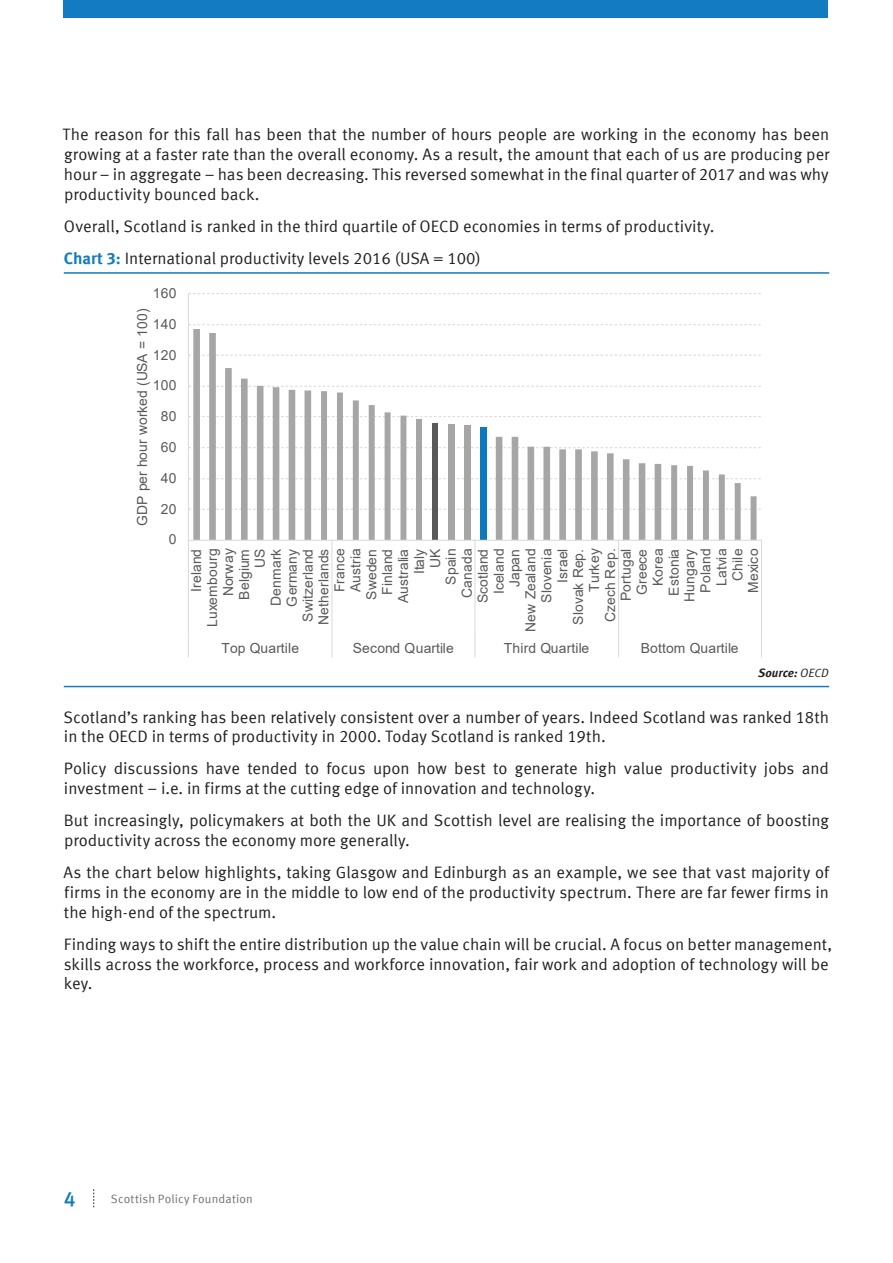
<style>
.page{position:relative;width:893px;height:1263px;background:#fff}
.page>*{position:absolute;margin:0;border:0;box-sizing:border-box;transform-origin:0 0}
.t1{font:500 21px "Meta Offc";color:#127bc1}
.t2{font:16.5px/19.8px "Meta Offc Norm";color:#231f20}
.t3{font:13.95px/15.9px "Arial";letter-spacing:.015em;color:#595959;text-align:right}
.t4{font:13.95px "Arial";letter-spacing:-.01em;color:#595959}
.t5{font:12px "Meta Offc Norm";letter-spacing:.01em;color:#75706f}
.t6{font:italic 700 12px "Meta Offc";letter-spacing:-.005em;color:#231f20}
.s1{font-family:"Meta Offc";font-weight:700;color:#127bc1}
.s2{font-family:"Meta Offc Norm Ita";font-weight:400;font-style:normal}
</style>
<div class="page">
<hr style="left:64px;top:272px;width:765px;height:2px;background:#127bc1">
<hr style="left:64px;top:686px;width:765px;height:1px;background:#127bc1">
<svg style="left:189px;top:324px;width:572px;height:1px"></svg>
<svg style="left:188px;top:293px;width:573px;height:1px"></svg>
<svg style="left:193px;top:329px;width:563px;height:211px"></svg>
<hr style="left:188px;top:294px;width:1px;height:246px;background:#d9d9d9">
<hr style="left:188px;top:540px;width:573px;height:1px;background:#d9d9d9">
<hr style="left:188px;top:540px;width:1px;height:92px;background:#d9d9d9">
<hr style="left:332px;top:540px;width:1px;height:92px;background:#d9d9d9">
<hr style="left:475px;top:540px;width:1px;height:92px;background:#d9d9d9">
<hr style="left:618px;top:540px;width:1px;height:92px;background:#d9d9d9">
<hr style="left:761px;top:540px;width:1px;height:92px;background:#d9d9d9">
<svg style="left:188px;top:632px;width:1px;height:25px"></svg>
<svg style="left:332px;top:632px;width:1px;height:25px"></svg>
<svg style="left:475px;top:632px;width:1px;height:25px"></svg>
<svg style="left:618px;top:632px;width:1px;height:25px"></svg>
<svg style="left:761px;top:632px;width:1px;height:25px"></svg>
<div style="left:64px;top:0;width:764px;height:18px;background:#127bc1"></div>
<svg style="left:93px;top:1189px;width:1px;height:18px"></svg>
<p class="t2" style="left:63px;top:125px;width:768px;text-align:justify">The reason for this fall has been that the number of hours people are working in the economy has been growing at a faster rate than the overall economy. As a result, the amount that each of us are producing per hour – in aggregate – has been decreasing. This reversed somewhat in the final quarter of 2017 and was why productivity bounced back.</p>
<p class="t2" style="left:64px;top:216px;width:652px">Overall, Scotland is ranked in the third quartile of OECD economies in terms of productivity.</p>
<p class="t2" style="left:64px;top:248px;width:419px"><span class="s1">Chart 3:</span> International productivity levels 2016 (USA = 100)</p>
<p class="t3" style="left:153px;top:285px;width:25px">160</p>
<p class="t4" style="left:133px;top:526px;width:219px;rotate:-90deg">GDP per hour worked (USA = 100)</p>
<p class="t3" style="left:153px;top:316px;width:25px">140</p>
<p class="t3" style="left:153px;top:347px;width:25px">120</p>
<p class="t3" style="left:153px;top:377px;width:25px">100</p>
<p class="t3" style="left:161px;top:408px;width:17px">80</p>
<p class="t3" style="left:161px;top:439px;width:17px">60</p>
<p class="t3" style="left:161px;top:470px;width:17px">40</p>
<p class="t3" style="left:161px;top:501px;width:17px">20</p>
<p class="t3" style="left:169px;top:531px;width:9px">0</p>
<p class="t3" style="left:188px;top:632px;width:85px;rotate:-90deg">Ireland<br>Luxembourg<br>Norway<br>Belgium<br>US<br>Denmark<br>Germany<br>Switzerland<br>Netherlands<br>France<br>Austria<br>Sweden<br>Finland<br>Australia<br>Italy<br>UK<br>Spain<br>Canada<br>Scotland<br>Iceland<br>Japan<br>New Zealand<br>Slovenia<br>Israel<br>Slovak Rep.<br>Turkey<br>Czech Rep.<br>Portugal<br>Greece<br>Korea<br>Estonia<br>Hungary<br>Poland<br>Latvia<br>Chile<br>Mexico</p>
<p class="t3" style="left:221px;top:640px;width:79px">Top Quartile</p>
<p class="t3" style="left:353px;top:640px;width:103px">Second Quartile</p>
<p class="t3" style="left:504px;top:640px;width:87px">Third Quartile</p>
<p class="t3" style="left:641px;top:640px;width:99px">Bottom Quartile</p>
<p class="t6" style="left:758px;top:666px;width:72px">Source: <span class="s2">OECD</span></p>
<p class="t2" style="left:64px;top:707px;width:767px">Scotland’s ranking has been relatively consistent over a number of years. Indeed Scotland was ranked 18th in the OECD in terms of productivity in 2000. Today Scotland is ranked 19th.</p>
<p class="t2" style="left:64px;top:759px;width:767px">Policy discussions have tended to focus upon how best to generate high value productivity jobs and investment – i.e. in firms at the cutting edge of innovation and technology.</p>
<p class="t2" style="left:64px;top:811px;width:767px">But increasingly, policymakers at both the UK and Scottish level are realising the importance of boosting productivity across the economy more generally.</p>
<p class="t2" style="left:63px;top:863px;width:767px;text-align:justify">As the chart below highlights, taking Glasgow and Edinburgh as an example, we see that vast majority of firms in the economy are in the middle to low end of the productivity spectrum. There are far fewer firms in the high-end of the spectrum.</p>
<p class="t2" style="left:64px;top:935px;width:770px">Finding ways to shift the entire distribution up the value chain will be crucial. A focus on better management, skills across the workforce, process and workforce innovation, fair work and adoption of technology will be key.</p>
<p class="t1" style="left:64px;top:1186px;width:13px">4</p>
<p class="t5" style="left:111px;top:1192px;width:143px">Scottish Policy Foundation</p>
</div>
